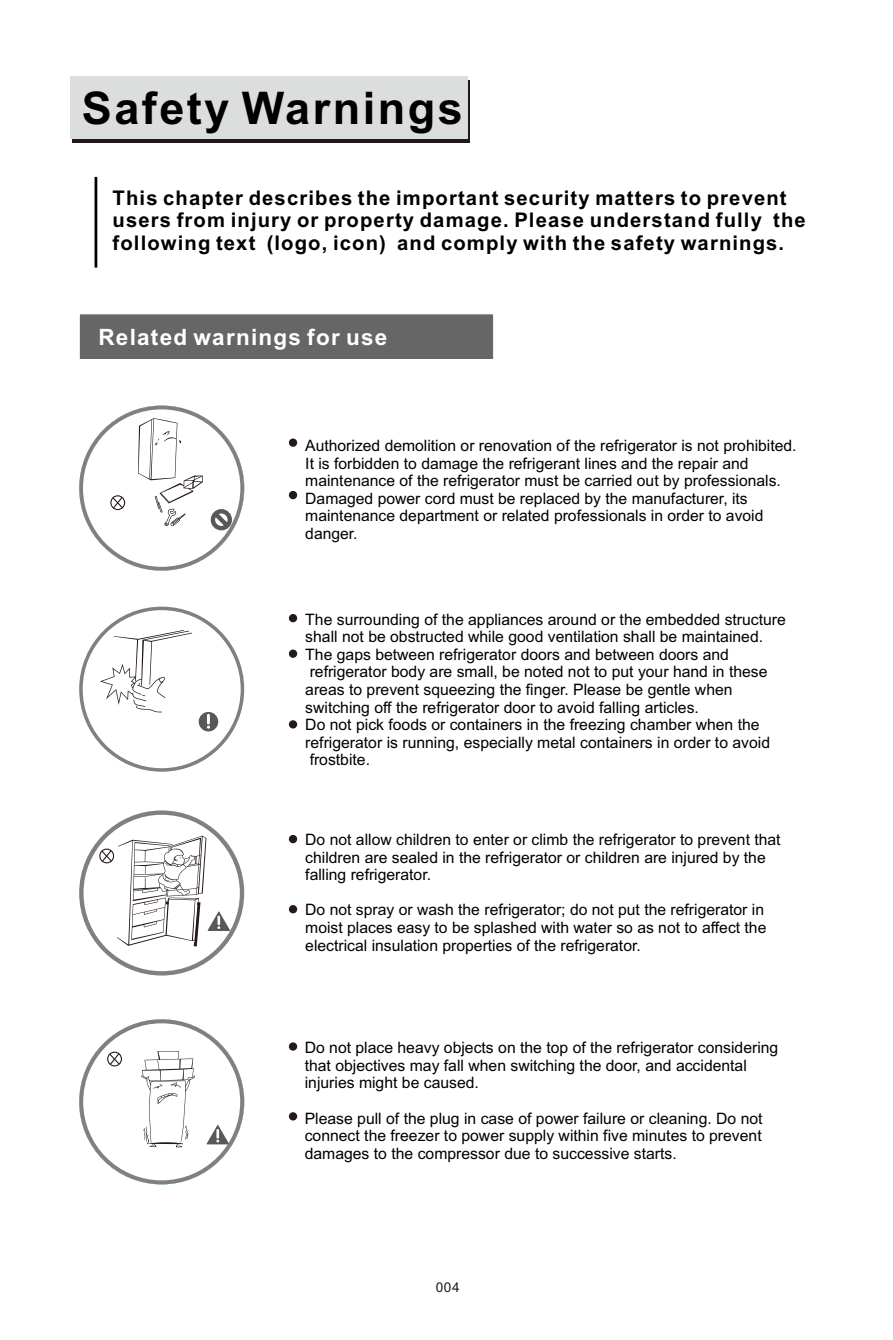
<style>
.page{position:relative;width:893px;height:1340px;background:#fff}
.page>*{position:absolute;margin:0;border:0;box-sizing:border-box;transform-origin:0 0}
.t1{font:700 45px "Arial";letter-spacing:.055em;color:#000}
.t2{font:700 22.5px "Arial";letter-spacing:.055em;color:#fff}
.t3{font:700 20.25px/22.7px "Arial";letter-spacing:.055em;color:#000}
.t4{font:15.75px/17.6px "Arial";color:#000}
.t5{font:13.5px "Arial Unicode MS";color:#231916}
</style>
<div class="page">
<div style="left:79px;top:314px;width:415px;height:45px;background:#666"></div>
<div style="left:289px;top:438px;width:8px;height:9px;background:#231916;border-radius:50%"></div>
<div style="left:289px;top:491px;width:8px;height:8px;background:#231916;border-radius:50%"></div>
<svg style="left:79px;top:405px;width:165px;height:165px"></svg>
<svg style="left:79px;top:606px;width:165px;height:165px"></svg>
<div style="left:289px;top:614px;width:8px;height:8px;background:#231916;border-radius:50%"></div>
<div style="left:289px;top:649px;width:8px;height:9px;background:#231916;border-radius:50%"></div>
<div style="left:289px;top:720px;width:8px;height:8px;background:#231916;border-radius:50%"></div>
<svg style="left:79px;top:810px;width:165px;height:165px"></svg>
<div style="left:289px;top:835px;width:8px;height:8px;background:#231916;border-radius:50%"></div>
<div style="left:289px;top:905px;width:8px;height:8px;background:#231916;border-radius:50%"></div>
<svg style="left:79px;top:1019px;width:165px;height:165px"></svg>
<div style="left:289px;top:1042px;width:8px;height:8px;background:#231916;border-radius:50%"></div>
<div style="left:289px;top:1112px;width:8px;height:8px;background:#231916;border-radius:50%"></div>
<hr style="left:95px;top:177px;width:2px;height:90px;background:#000">
<div style="left:72px;top:80px;width:398px;height:62px;background:#231916"></div>
<div style="left:70px;top:77px;width:397px;height:62px;background:#dcdddd"></div>
<h1 class="t1" style="left:82px;top:91px;width:382px">Safety Warnings</h1>
<p class="t3" style="left:113px;top:188px;width:695px">This chapter describes the important security matters to prevent users from injury or property damage. Please understand fully the following text (logo, icon) and comply with the safety warnings.</p>
<h2 class="t2" style="left:98px;top:328px;width:290px">Related warnings for use</h2>
<p class="t4" style="left:305px;top:438px;width:493px">Authorized demolition or renovation of the refrigerator is not prohibited.<br>It is forbidden to damage the refrigerant lines and the repair and maintenance of the refrigerator must be carried out by professionals.<br>Damaged power cord must be replaced by the manufacturer, its maintenance department or related professionals in order to avoid danger.</p>
<p class="t4" style="left:305px;top:611px;width:482px">The surrounding of the appliances around or the embedded structure shall not be obstructed while good ventilation shall be maintained.<br>The gaps between refrigerator doors and between doors and refrigerator body are small, be noted not to put your hand in these areas to prevent squeezing the finger. Please be gentle when switching off the refrigerator door to avoid falling articles.<br>Do not pick foods or containers in the freezing chamber when the refrigerator is running, especially metal containers in order to avoid frostbite.</p>
<p class="t4" style="left:305px;top:832px;width:477px">Do not allow children to enter or climb the refrigerator to prevent that children are sealed in the refrigerator or children are injured by the falling refrigerator.</p>
<p class="t4" style="left:305px;top:902px;width:463px">Do not spray or wash the refrigerator; do not put the refrigerator in moist places easy to be splashed with water so as not to affect the electrical insulation properties of the refrigerator.</p>
<p class="t4" style="left:305px;top:1040px;width:475px">Do not place heavy objects on the top of the refrigerator considering that objectives may fall when switching the door, and accidental injuries might be caused.</p>
<p class="t4" style="left:305px;top:1110px;width:459px;text-align:justify">Please pull of the plug in case of power failure or cleaning. Do not connect the freezer to power supply within five minutes to prevent damages to the compressor due to successive starts.</p>
<p class="t5" style="left:436px;top:1282px;width:26px">004</p>
</div>
